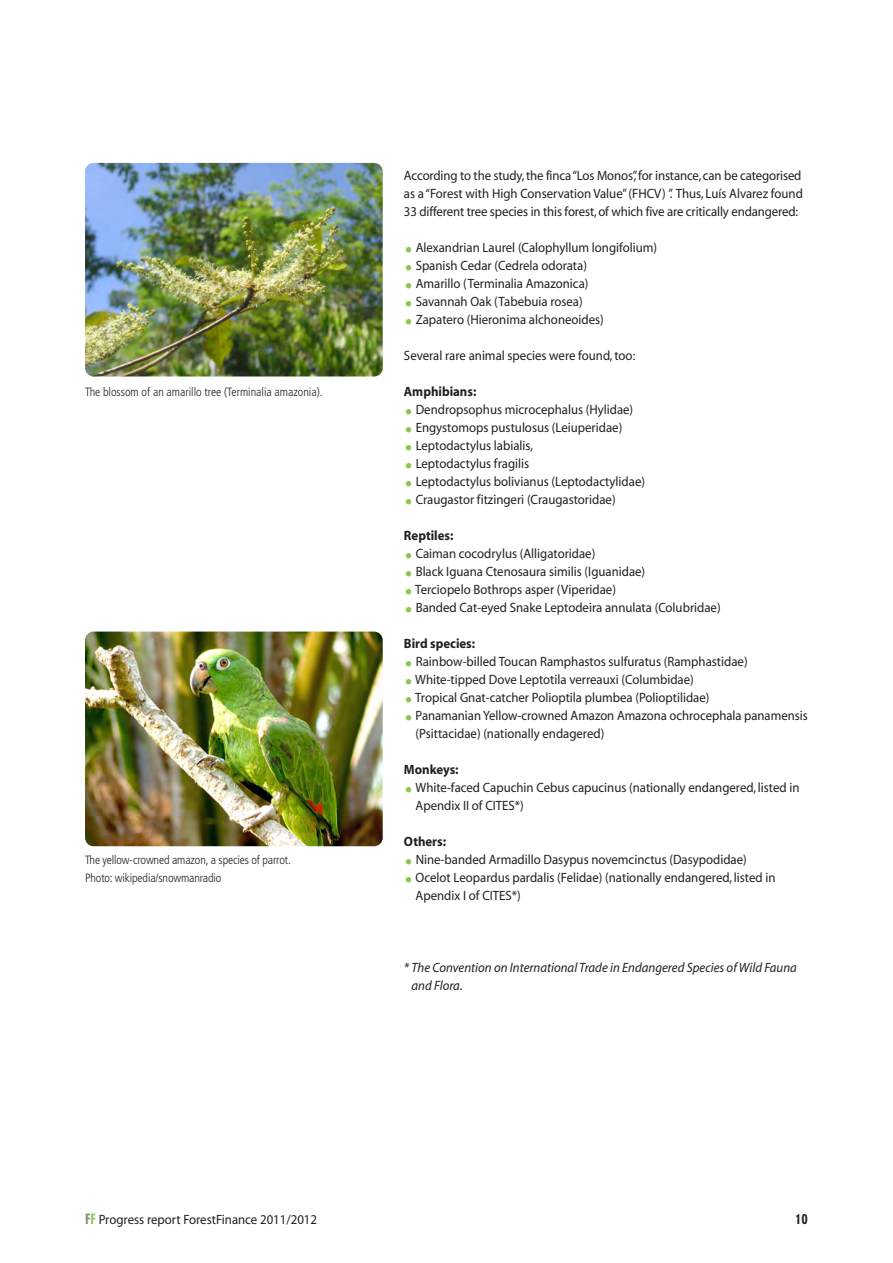
<style>
.page{position:relative;width:893px;height:1263px;background:#fff}
.page>*{position:absolute;margin:0;border:0;box-sizing:border-box;transform-origin:0 0}
.t1{font:43.5px "Myriad";color:#89c650}
.t2{font:13.5px/18px "Myriad";color:#231f20;scale:.95 1}
.t3{font:13.5px/18px "Myriad";color:#231f20;scale:.94 1}
.t4{font:italic 13.5px/18px "Myriad";color:#231f20;scale:.95 1}
.t5{font:700 13.5px "Myriad";color:#231f20;scale:.95 1}
.t6{font:13.5px "Geometric 706 BT Black Condensed B";color:#231f20;scale:.95 1}
.t7{font:300 condensed 12px/18px "Frutiger";letter-spacing:-.01em;color:#231f20}
.s1{font-family:"Geometric 706 BT Black Condensed B";color:#84887b}
.s2{font-family:"Geometric 706 BT Black Condensed B";color:#89c650}
</style>
<div class="page">
<img style="left:85px;top:163px;width:298px;height:213px;border-radius:9px">
<img style="left:85px;top:632px;width:298px;height:214px;border-radius:9px">
<p class="t7" style="left:85px;top:384px;width:239px">The blossom of an amarillo tree (Terminalia amazonia).</p>
<p class="t7" style="left:85px;top:852px;width:207px">The yellow-crowned amazon, a species of parrot.<br>Photo: wikipedia/snowmanradio</p>
<p class="t2" style="left:404px;top:168px;width:421px;text-align:justify">According to the study, the finca “Los Monos”, for instance, can be categorised as a “Forest with High Conservation Value” (FHCV) ”. Thus, Luís Alvarez found 33 different tree species in this forest, of which five are critically endangered:</p>
<h1 class="t1" style="left:404px;top:221px;width:11px">.</h1>
<p class="t2" style="left:416px;top:240px;width:256px">Alexandrian Laurel (Calophyllum longifolium)</p>
<h1 class="t1" style="left:404px;top:239px;width:11px">.</h1>
<p class="t2" style="left:416px;top:258px;width:182px">Spanish Cedar (Cedrela odorata)</p>
<h1 class="t1" style="left:404px;top:257px;width:11px">.</h1>
<p class="t2" style="left:416px;top:276px;width:183px">Amarillo (Terminalia Amazonica)</p>
<h1 class="t1" style="left:404px;top:275px;width:11px">.</h1>
<p class="t2" style="left:416px;top:294px;width:177px">Savannah Oak (Tabebuia rosea)</p>
<h1 class="t1" style="left:404px;top:293px;width:11px">.</h1>
<p class="t2" style="left:416px;top:312px;width:200px">Zapatero (Hieronima alchoneoides)</p>
<p class="t2" style="left:404px;top:348px;width:245px">Several rare animal species were found, too:</p>
<p class="t5" style="left:404px;top:386px;width:78px">Amphibians:</p>
<h1 class="t1" style="left:404px;top:383px;width:11px">.</h1>
<p class="t2" style="left:416px;top:402px;width:231px">Dendropsophus microcephalus (Hylidae)</p>
<h1 class="t1" style="left:404px;top:401px;width:11px">.</h1>
<p class="t2" style="left:416px;top:420px;width:219px">Engystomops pustulosus (Leiuperidae)</p>
<h1 class="t1" style="left:404px;top:419px;width:11px">.</h1>
<p class="t2" style="left:416px;top:438px;width:125px">Leptodactylus labialis,</p>
<h1 class="t1" style="left:404px;top:437px;width:11px">.</h1>
<p class="t2" style="left:416px;top:456px;width:121px">Leptodactylus fragilis</p>
<h1 class="t1" style="left:404px;top:455px;width:11px">.</h1>
<p class="t2" style="left:416px;top:474px;width:243px">Leptodactylus bolivianus (Leptodactylidae)</p>
<h1 class="t1" style="left:404px;top:473px;width:11px">.</h1>
<p class="t2" style="left:416px;top:492px;width:212px">Craugastor fitzingeri (Craugastoridae)</p>
<p class="t5" style="left:404px;top:530px;width:54px">Reptiles:</p>
<h1 class="t1" style="left:404px;top:527px;width:11px">.</h1>
<p class="t2" style="left:416px;top:546px;width:191px">Caiman cocodrylus (Alligatoridae)</p>
<h1 class="t1" style="left:404px;top:545px;width:11px">.</h1>
<p class="t2" style="left:416px;top:564px;width:243px">Black Iguana Ctenosaura similis (Iguanidae)</p>
<h1 class="t1" style="left:404px;top:563px;width:11px">.</h1>
<p class="t2" style="left:415px;top:582px;width:213px">Terciopelo Bothrops asper (Viperidae)</p>
<h1 class="t1" style="left:404px;top:581px;width:11px">.</h1>
<p class="t2" style="left:416px;top:600px;width:323px">Banded Cat-eyed Snake Leptodeira annulata (Colubridae)</p>
<p class="t5" style="left:404px;top:638px;width:76px">Bird species:</p>
<h1 class="t1" style="left:404px;top:635px;width:11px">.</h1>
<p class="t2" style="left:416px;top:654px;width:351px">Rainbow-billed Toucan Ramphastos sulfuratus (Ramphastidae)</p>
<h1 class="t1" style="left:404px;top:653px;width:11px">.</h1>
<p class="t2" style="left:415px;top:672px;width:295px">White-tipped Dove Leptotila verreauxi (Columbidae)</p>
<h1 class="t1" style="left:404px;top:671px;width:11px">.</h1>
<p class="t2" style="left:415px;top:690px;width:311px">Tropical Gnat-catcher Polioptila plumbea (Polioptilidae)</p>
<h1 class="t1" style="left:404px;top:689px;width:11px">.</h1>
<p class="t3" style="left:416px;top:708px;width:419px">Panamanian Yellow-crowned Amazon Amazona ochrocephala panamensis (Psittacidae) (nationally endagered)</p>
<p class="t5" style="left:404px;top:764px;width:59px">Monkeys:</p>
<h1 class="t1" style="left:404px;top:761px;width:11px">.</h1>
<p class="t2" style="left:416px;top:780px;width:406px">White-faced Capuchin Cebus capucinus (nationally endangered, listed in<br>Apendix II of CITES*)</p>
<p class="t5" style="left:404px;top:836px;width:46px">Others:</p>
<h1 class="t1" style="left:404px;top:833px;width:11px">.</h1>
<p class="t2" style="left:416px;top:852px;width:350px">Nine-banded Armadillo Dasypus novemcinctus (Dasypodidae)</p>
<h1 class="t1" style="left:404px;top:851px;width:11px">.</h1>
<p class="t2" style="left:416px;top:870px;width:380px">Ocelot Leopardus pardalis (Felidae) (nationally endangered, listed in<br>Apendix I of CITES*)</p>
<p class="t4" style="left:411px;top:960px;width:407px;text-indent:-8px">* The Convention on International Trade in Endangered Species of Wild Fauna and Flora.</p>
<p class="t2" style="left:85px;top:1212px;width:246px"><span class="s1">F</span><span class="s2">F</span> Progress report ForestFinance 2011/2012</p>
<p class="t6" style="left:795px;top:1214px;width:15px">10</p>
</div>
